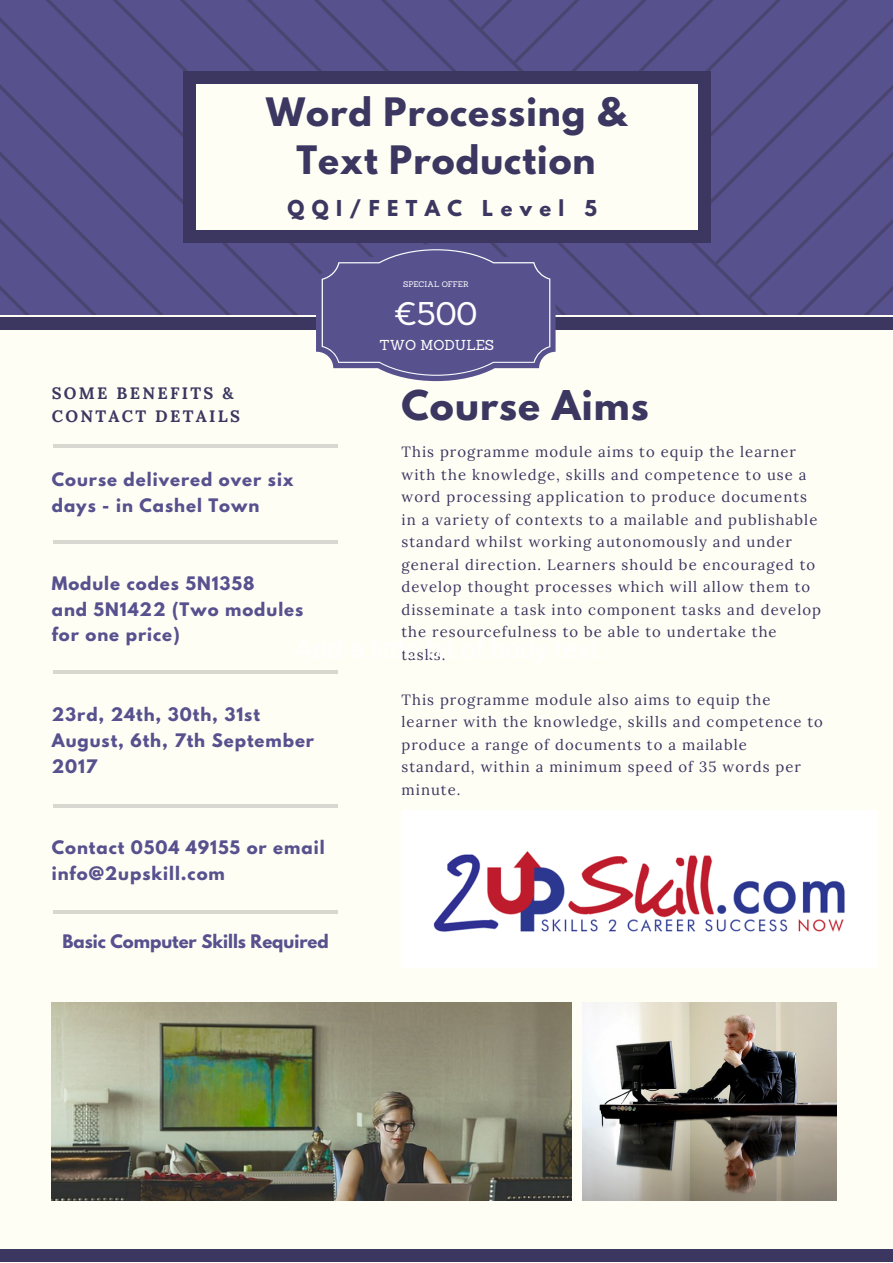
<style>
.page{position:relative;width:893px;height:1263px;background:#fff}
.page>*{position:absolute;margin:0;border:0;box-sizing:border-box;transform-origin:0 0}
.t1{font:700 36.3px "League Spartan";letter-spacing:.03em;color:#3b3760}
.t2{font:700 34.65px/48.3px "League Spartan";letter-spacing:.03em;color:#3b3760;text-align:center}
.t3{font:31.95px "Sanchez";color:#fff}
.t4{font:700 19.5px "League Spartan";letter-spacing:.38em;color:#3b3760}
.t5{font:700 16.5px/25.8px "League Spartan";letter-spacing:.06em;color:#57518e}
.t6{font:700 16.5px/22.5px "Lora";letter-spacing:.14em;color:#3b3760}
.t7{font:700 16.5px "League Spartan";color:#57518e}
.t8{font:14.85px/22.5px "Lora";letter-spacing:.07em;color:#3b3760}
.t9{font:14.1px "Sanchez";color:#fff}
.t10{font:7.8px "Sanchez";color:#fff}
</style>
<div class="page">
<img style="left:0;top:0;width:892px;height:316px">
<div style="left:185px;top:80px;width:524px;height:154px;background:#fffef5"></div>
<div style="left:698px;top:231px;width:13px;height:12px;background:#3b3760"></div>
<div style="left:183px;top:83px;width:12px;height:149px;background:#3b3760"></div>
<div style="left:183px;top:231px;width:12px;height:12px;background:#3b3760"></div>
<div style="left:698px;top:83px;width:13px;height:149px;background:#3b3760"></div>
<div style="left:195px;top:231px;width:504px;height:12px;background:#3b3760"></div>
<div style="left:698px;top:72px;width:13px;height:12px;background:#3b3760"></div>
<div style="left:183px;top:72px;width:12px;height:12px;background:#3b3760"></div>
<div style="left:195px;top:72px;width:504px;height:12px;background:#3b3760"></div>
<div style="left:0;top:316px;width:892px;height:946px;background:#fffef5"></div>
<div style="left:0;top:1249px;width:892px;height:12px;background:#3b3760"></div>
<div style="left:0;top:317px;width:892px;height:12px;background:#3b3760"></div>
<hr style="left:53px;top:541px;width:284px;height:3px;background:#000">
<hr style="left:53px;top:670px;width:284px;height:3px;background:#000">
<hr style="left:53px;top:804px;width:284px;height:3px;background:#000">
<hr style="left:53px;top:911px;width:284px;height:3px;background:#000">
<hr style="left:53px;top:444px;width:284px;height:3px;background:#000">
<img style="left:52px;top:1003px;width:519px;height:197px">
<img style="left:582px;top:1003px;width:254px;height:197px">
<svg style="left:316px;top:244px;width:239px;height:137px;background:#676197"></svg>
<img style="left:433px;top:851px;width:412px;height:81px">
<h2 class="t2" style="left:266px;top:92px;width:361px">Word Processing &amp;<br>Text Production</h2>
<h3 class="t4" style="left:287px;top:198px;width:311px">QQI/FETAC Level 5</h3>
<p class="t10" style="left:403px;top:279px;width:67px">SPECIAL OFFER</p>
<p class="t6" style="left:52px;top:382px;width:190px">SOME BENEFITS &amp;<br>CONTACT DETAILS</p>
<p class="t5" style="left:52px;top:469px;width:243px">Course delivered over six days - in Cashel Town</p>
<p class="t5" style="left:52px;top:572px;width:253px">Module codes 5N1358<br>and 5N1422 (Two modules for one price)</p>
<p class="t5" style="left:52px;top:704px;width:264px">23rd, 24th, 30th, 31st<br>August, 6th, 7th September<br>2017</p>
<p class="t5" style="left:52px;top:836px;width:274px">Contact 0504 49155 or email info@2upskill.com</p>
<p class="t7" style="left:62px;top:933px;width:268px">Basic Computer Skills Required</p>
<h3 class="t3" style="left:394px;top:293px;width:85px">€500</h3>
<p class="t9" style="left:379px;top:335px;width:116px">TWO MODULES</p>
<h1 class="t1" style="left:401px;top:388px;width:249px">Course Aims</h1>
<p class="t8" style="left:401px;top:441px;width:421px">This programme module aims to equip the learner with the knowledge, skills and competence to use a word processing application to produce documents in a variety of contexts to a mailable and publishable standard whilst working autonomously and under general direction. Learners should be encouraged to develop thought processes which will allow them to disseminate a task into component tasks and develop the resourcefulness to be able to undertake the tasks.</p>
<p class="t8" style="left:401px;top:688px;width:423px">This programme module also aims to equip the learner with the knowledge, skills and competence to produce a range of documents to a mailable standard, within a minimum speed of 35 words per minute.</p>
</div>
